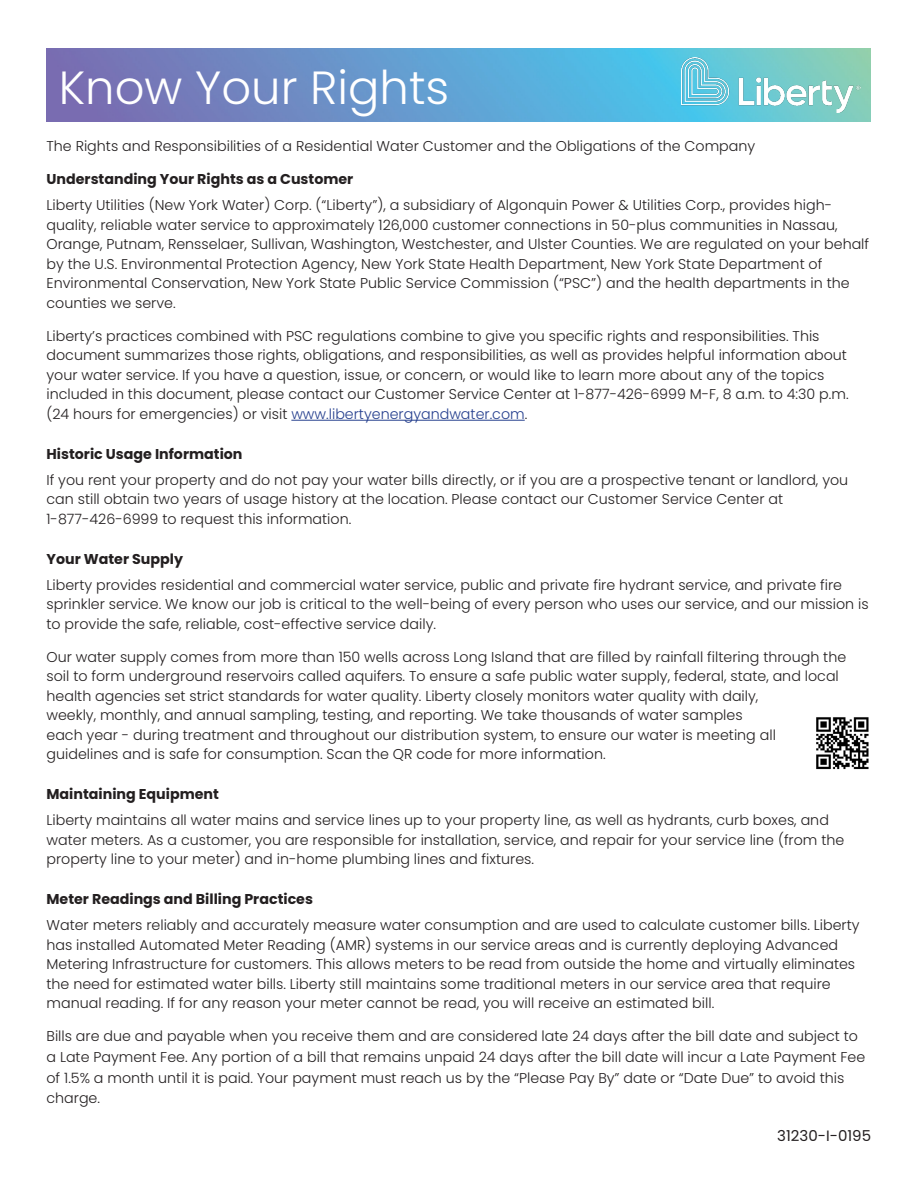
<style>
.page{position:relative;width:918px;height:1188px;background:#fff}
.page>*{position:absolute;margin:0;border:0;box-sizing:border-box;transform-origin:0 0}
.t1{font:300 46.5px "Poppins";color:#fff}
.Headline{font:15px "Poppins";color:#231f20}
.Body{font:300 14.25px/19.5px "Poppins";color:#231f20}
.Body-2{font:700 14.25px "Poppins";color:#231f20}
.Subhead{font:300 14.25px "Poppins";color:#231f20}
.s1{color:#253f8e}
</style>
<div class="page">
<hr style="left:291px;top:420px;width:234px;height:1px;background:#253f8e">
<img style="left:46px;top:48px;width:825px;height:74px">
<img style="left:682px;top:57px;width:179px;height:56px">
<img style="left:816px;top:717px;width:53px;height:53px">
<p class="t1" style="left:59px;top:61px;width:392px">Know Your Rights</p>
<p class="Subhead" style="left:46px;top:138px;width:710px">The Rights and Responsibilities of a Residential Water Customer and the Obligations of the Company</p>
<p class="Body-2" style="left:46px;top:171px;width:308px">Understanding Your Rights as a Customer</p>
<p class="Body" style="left:46px;top:196px;width:824px">Liberty Utilities (New York Water) Corp. (“Liberty”), a subsidiary of Algonquin Power &amp; Utilities Corp., provides high&shy;quality, reliable water service to approximately 126,000 customer connections in 50-plus communities in Nassau, Orange, Putnam, Rensselaer, Sullivan, Washington, Westchester, and Ulster Counties. We are regulated on your behalf by the U.S. Environmental Protection Agency, New York State Health Department, New York State Department of Environmental Conservation, New York State Public Service Commission (“PSC”) and the health departments in the counties we serve.</p>
<p class="Body" style="left:46px;top:326px;width:804px">Liberty’s practices combined with PSC regulations combine to give you specific rights and responsibilities. This document summarizes those rights, obligations, and responsibilities, as well as provides helpful information about your water service. If you have a question, issue, or concern, or would like to learn more about any of the topics included in this document, please contact our Customer Service Center at 1-877-426-6999 M-F, 8 a.m. to 4:30 p.m. (24 hours for emergencies) or visit <span class="s1">www.libertyenergyandwater.com</span>.</p>
<p class="Body-2" style="left:46px;top:445px;width:198px">Historic Usage Information</p>
<p class="Body" style="left:46px;top:470px;width:803px">If you rent your property and do not pay your water bills directly, or if you are a prospective tenant or landlord, you can still obtain two years of usage history at the location. Please contact our Customer Service Center at<br>1-877-426-6999 to request this information.</p>
<p class="Body-2" style="left:46px;top:550px;width:138px">Your Water Supply</p>
<p class="Body" style="left:46px;top:575px;width:824px">Liberty provides residential and commercial water service, public and private fire hydrant service, and private fire sprinkler service. We know our job is critical to the well-being of every person who uses our service, and our mission is to provide the safe, reliable, cost-effective service daily.</p>
<p class="Body" style="left:46px;top:647px;width:801px">Our water supply comes from more than 150 wells across Long Island that are filled by rainfall filtering through the soil to form underground reservoirs called aquifers. To ensure a safe public water supply, federal, state, and local health agencies set strict standards for water quality. Liberty closely monitors water quality with daily,<br>weekly, monthly, and annual sampling, testing, and reporting. We take thousands of water samples<br>each year - during treatment and throughout our distribution system, to ensure our water is meeting all guidelines and is safe for consumption. Scan the QR code for more information.</p>
<p class="Body-2" style="left:46px;top:786px;width:174px">Maintaining Equipment</p>
<p class="Body" style="left:46px;top:811px;width:799px">Liberty maintains all water mains and service lines up to your property line, as well as hydrants, curb boxes, and water meters. As a customer, you are responsible for installation, service, and repair for your service line (from the property line to your meter) and in-home plumbing lines and fixtures.</p>
<p class="Body-2" style="left:46px;top:891px;width:268px">Meter Readings and Billing Practices</p>
<p class="Body" style="left:46px;top:916px;width:815px">Water meters reliably and accurately measure water consumption and are used to calculate customer bills. Liberty has installed Automated Meter Reading (AMR) systems in our service areas and is currently deploying Advanced Metering Infrastructure for customers. This allows meters to be read from outside the home and virtually eliminates the need for estimated water bills. Liberty still maintains some traditional meters in our service area that require manual reading. If for any reason your meter cannot be read, you will receive an estimated bill.</p>
<p class="Body" style="left:46px;top:1026px;width:820px;line-height:21px">Bills are due and payable when you receive them and are considered late 24 days after the bill date and subject to a Late Payment Fee. Any portion of a bill that remains unpaid 24 days after the bill date will incur a Late Payment Fee of 1.5% a month until it is paid. Your payment must reach us by the “Please Pay By” date or “Date Due” to avoid this</p>
<p class="Body" style="left:46px;top:1088px;width:55px">charge.</p>
<p class="Headline" style="left:777px;top:1127px;width:95px">31230-I-0195</p>
</div>
